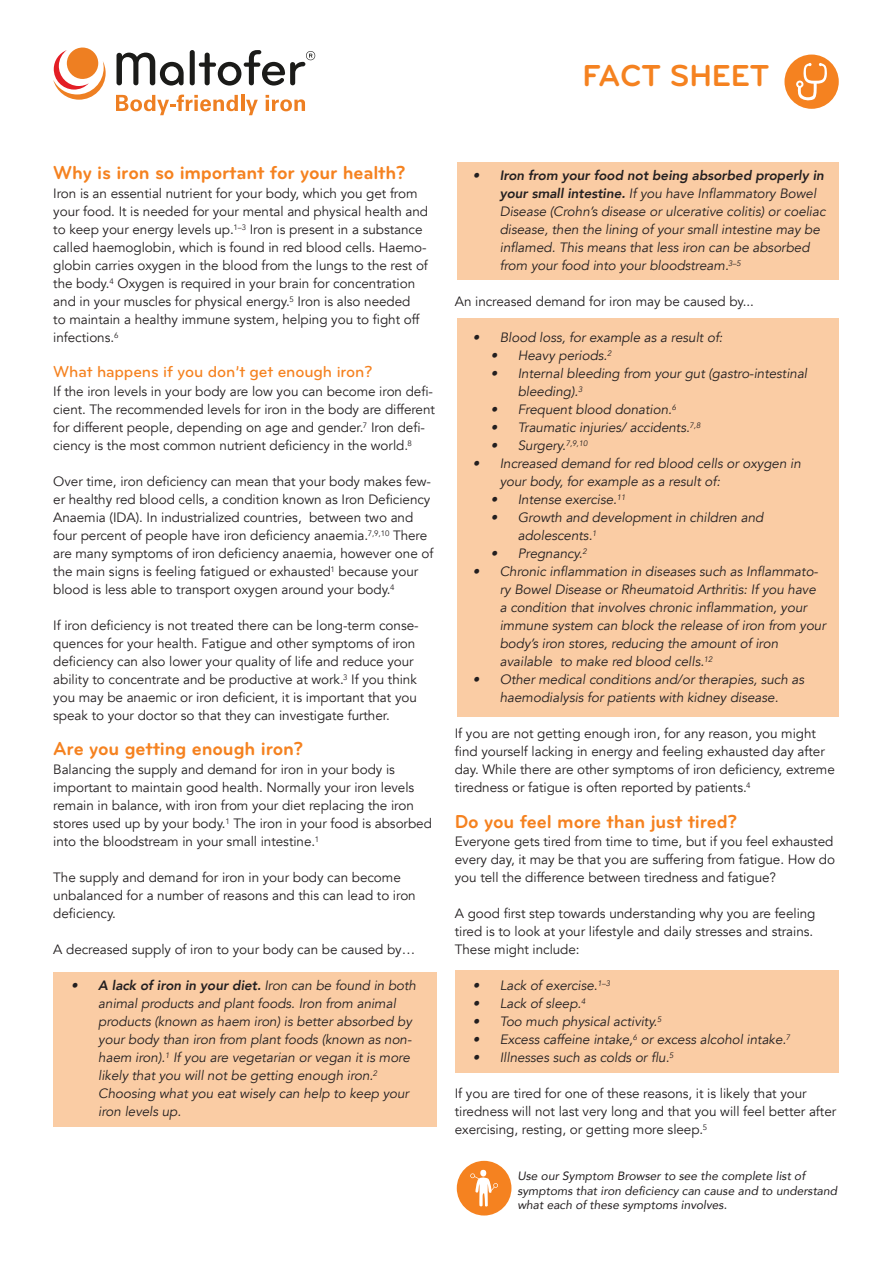
<style>
.page{position:relative;width:893px;height:1263px;background:#fff}
.page>*{position:absolute;margin:0;border:0;box-sizing:border-box;transform-origin:0 0}
.t1{font:700 31.5px "Bryant Pro";letter-spacing:-.005em;color:#f58220}
.t2{font:700 19.5px "Bryant Pro";letter-spacing:-.01em;color:#f58220}
.t3{font:500 16.5px "Bryant Pro";letter-spacing:-.01em;color:#f58220}
.t4{font:13.5px/18px "Avenir";letter-spacing:-.005em;color:#231f20}
.t5{font:italic 13.5px/18px "Avenir";letter-spacing:-.005em;color:#231f20}
.t6{font:italic 12px/14.4px "Avenir";color:#231f20}
.s1{font-weight:800}
</style>
<div class="page">
<div style="left:784px;top:55px;width:55px;height:54px;background:#f58220;border-radius:50%"></div>
<svg style="left:796px;top:63px;width:31px;height:38px"></svg>
<div style="left:457px;top:1161px;width:54px;height:54px;background:#f58220;border-radius:50%"></div>
<svg style="left:470px;top:1170px;width:28px;height:37px"></svg>
<div style="left:53px;top:972px;width:384px;height:154px;background:#facca4"></div>
<div style="left:457px;top:162px;width:381px;height:117px;background:#facca4"></div>
<div style="left:457px;top:318px;width:381px;height:399px;background:#facca4"></div>
<div style="left:455px;top:971px;width:383px;height:102px;background:#facca4"></div>
<div style="left:190px;top:50px;width:5px;height:35px;background:#1b1b19;border-radius:2px"></div>
<svg style="left:199px;top:50px;width:116px;height:36px"></svg>
<svg style="left:67px;top:47px;width:31px;height:32px"></svg>
<svg style="left:53px;top:50px;width:53px;height:50px"></svg>
<svg style="left:117px;top:53px;width:67px;height:33px"></svg>
<svg style="left:116px;top:95px;width:122px;height:20px"></svg>
<hr style="left:241px;top:95px;width:3px;height:16px;background:#ee7f22">
<svg style="left:246px;top:100px;width:12px;height:15px"></svg>
<svg style="left:266px;top:95px;width:39px;height:16px"></svg>
<h1 class="t1" style="left:582px;top:56px;width:188px">FACT SHEET</h1>
<h2 class="t2" style="left:53px;top:160px;width:354px">Why is iron so important for your health?</h2>
<p class="t4" style="left:53px;top:185px;width:376px">Iron is an essential nutrient for your body, which you get from your food. It is needed for your mental and physical health and to keep your energy levels up.<sup>1–3</sup> Iron is present in a substance called haemoglobin, which is found in red blood cells. Haemo&shy;globin carries oxygen in the blood from the lungs to the rest of the body.<sup>4</sup> Oxygen is required in your brain for concentration and in your muscles for physical energy.<sup>5</sup> Iron is also needed<br>to maintain a healthy immune system, helping you to fight off infections.<sup>6</sup></p>
<p class="t3" style="left:53px;top:361px;width:321px">What happens if you don’t get enough iron?</p>
<p class="t4" style="left:53px;top:383px;width:383px">If the iron levels in your body are low you can become iron defi&shy;cient. The recommended levels for iron in the body are different for different people, depending on age and gender.<sup>7</sup> Iron defi&shy;ciency is the most common nutrient deficiency in the world.<sup>8</sup></p>
<p class="t4" style="left:53px;top:473px;width:382px">Over time, iron deficiency can mean that your body makes few&shy;er healthy red blood cells, a condition known as Iron Deficiency Anaemia (IDA). In industrialized countries, between two and four percent of people have iron deficiency anaemia.<sup>7,9,10</sup> There are many symptoms of iron deficiency anaemia, however one of the main signs is feeling fatigued or exhausted<sup>1</sup> because your blood is less able to transport oxygen around your body.<sup>4</sup></p>
<p class="t4" style="left:53px;top:617px;width:367px">If iron deficiency is not treated there can be long-term conse&shy;quences for your health. Fatigue and other symptoms of iron deficiency can also lower your quality of life and reduce your ability to concentrate and be productive at work.<sup>3</sup> If you think you may be anaemic or iron deficient, it is important that you speak to your doctor so that they can investigate further.</p>
<h2 class="t2" style="left:53px;top:736px;width:251px">Are you getting enough iron?</h2>
<p class="t4" style="left:53px;top:761px;width:380px">Balancing the supply and demand for iron in your body is important to maintain good health. Normally your iron levels remain in balance, with iron from your diet replacing the iron stores used up by your body.<sup>1</sup> The iron in your food is absorbed into the bloodstream in your small intestine.<sup>1</sup></p>
<p class="t4" style="left:53px;top:869px;width:364px">The supply and demand for iron in your body can become unbalanced for a number of reasons and this can lead to iron deficiency.</p>
<p class="t4" style="left:53px;top:941px;width:363px">A decreased supply of iron to your body can be caused by…</p>
<p class="t5" style="left:98px;top:977px;width:319px;text-indent:-27px"><span class="s1">• A lack of iron in your diet.</span> Iron can be found in both animal products and plant foods. Iron from animal products (known as haem iron) is better absorbed by your body than iron from plant foods (known as non&shy;haem iron).<sup>1</sup> If you are vegetarian or vegan it is more likely that you will not be getting enough iron.<sup>2<br></sup>Choosing what you eat wisely can help to keep your iron levels up.</p>
<p class="t5" style="left:500px;top:167px;width:327px;text-indent:-27px"><span class="s1">• Iron from your food not being absorbed properly in your small intestine.</span> If you have Inflammatory Bowel Disease (Crohn’s disease or ulcerative colitis) or coeliac disease, then the lining of your small intestine may be inflamed. This means that less iron can be absorbed from your food into your bloodstream.<sup>3–5</sup></p>
<p class="t4" style="left:455px;top:293px;width:301px">An increased demand for iron may be caused by...</p>
<p class="t5" style="left:473px;top:329px;width:251px">• Blood loss, for example as a result of:</p>
<p class="t5" style="left:491px;top:347px;width:122px">• Heavy periods.<sup>2</sup></p>
<p class="t5" style="left:518px;top:365px;width:291px;text-indent:-27px">• Internal bleeding from your gut (gastro-intestinal bleeding).<sup>3</sup></p>
<p class="t5" style="left:491px;top:401px;width:187px">• Frequent blood donation.<sup>6</sup></p>
<p class="t5" style="left:491px;top:419px;width:211px">• Traumatic injuries/ accidents.<sup>7,8</sup></p>
<p class="t5" style="left:491px;top:437px;width:98px">• Surgery.<sup>7,9,10</sup></p>
<p class="t5" style="left:500px;top:455px;width:303px;text-indent:-27px">• Increased demand for red blood cells or oxygen in your body, for example as a result of:</p>
<p class="t5" style="left:491px;top:491px;width:136px">• Intense exercise.<sup>11</sup></p>
<p class="t5" style="left:518px;top:509px;width:247px;text-indent:-27px">• Growth and development in children and adolescents.<sup>1</sup></p>
<p class="t5" style="left:491px;top:545px;width:97px">• Pregnancy.<sup>2</sup></p>
<p class="t5" style="left:500px;top:563px;width:328px;text-indent:-27px">• Chronic inflammation in diseases such as Inflammato&shy;ry Bowel Disease or Rheumatoid Arthritis: If you have a condition that involves chronic inflammation, your immune system can block the release of iron from your body’s iron stores, reducing the amount of iron available to make red blood cells.<sup>12</sup></p>
<p class="t5" style="left:473px;top:671px;width:333px;text-align:center">• Other medical conditions and/or therapies, such as haemodialysis for patients with kidney disease.</p>
<p class="t4" style="left:455px;top:725px;width:382px">If you are not getting enough iron, for any reason, you might find yourself lacking in energy and feeling exhausted day after day. While there are other symptoms of iron deficiency, extreme tiredness or fatigue is often reported by patients.<sup>4</sup></p>
<h2 class="t2" style="left:455px;top:809px;width:284px">Do you feel more than just tired?</h2>
<p class="t4" style="left:455px;top:833px;width:382px;text-align:justify">Everyone gets tired from time to time, but if you feel exhausted every day, it may be that you are suffering from fatigue. How do you tell the difference between tiredness and fatigue?</p>
<p class="t4" style="left:455px;top:905px;width:362px">A good first step towards understanding why you are feeling tired is to look at your lifestyle and daily stresses and strains.<br>These might include:</p>
<p class="t5" style="left:473px;top:977px;width:139px">• Lack of exercise.<sup>1–3</sup></p>
<p class="t5" style="left:473px;top:995px;width:114px">• Lack of sleep.<sup>4</sup></p>
<p class="t5" style="left:473px;top:1013px;width:190px">• Too much physical activity.<sup>5</sup></p>
<p class="t5" style="left:473px;top:1031px;width:319px">• Excess caffeine intake,<sup>6</sup> or excess alcohol intake.<sup>7</sup></p>
<p class="t5" style="left:473px;top:1049px;width:202px">• Illnesses such as colds or flu.<sup>5</sup></p>
<p class="t4" style="left:455px;top:1085px;width:383px">If you are tired for one of these reasons, it is likely that your tiredness will not last very long and that you will feel better after exercising, resting, or getting more sleep.<sup>5</sup></p>
<p class="t6" style="left:517px;top:1169px;width:321px">Use our Symptom Browser to see the complete list of symptoms that iron deficiency can cause and to understand what each of these symptoms involves.</p>
</div>
